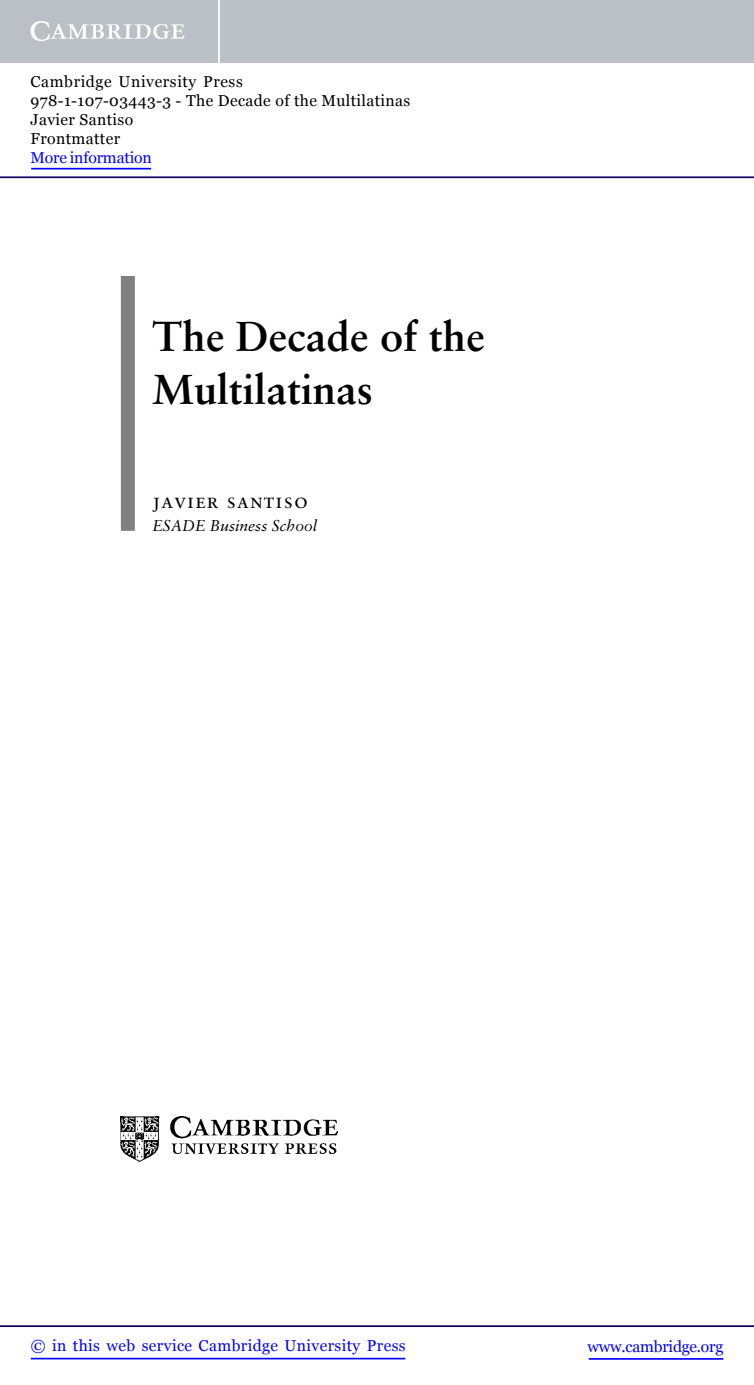
<style>
.page{position:relative;width:754px;height:1385px;background:#fff}
.page>*{position:absolute;margin:0;border:0;box-sizing:border-box;transform-origin:0 0}
.t1{font:700 41.82px/52.3px "Sabon";color:#000}
.t2{font:21px "Sabon Roman SC";letter-spacing:.055em;color:#000}
.t3{font:15.75px/18.9px "Georgia";letter-spacing:.025em;color:#000}
.t4{font:15.75px "Georgia";letter-spacing:.025em;color:#00f}
.t5{font:italic 15.75px "Sabon";color:#000}
.t6{font:15.75px "Georgia";letter-spacing:-.015em;color:#00f}
.t7{font:15.75px "Georgia";letter-spacing:-.01em;color:#00f}
</style>
<div class="page">
<div style="left:121px;top:276px;width:14px;height:255px;background:#808080"></div>
<img style="left:121px;top:1117px;width:216px;height:44px">
<hr style="left:589px;top:1358px;width:134px;height:1px;background:#00f">
<hr style="left:0;top:1325px;width:754px;height:2px;background:#150666">
<hr style="left:31px;top:1357px;width:374px;height:2px;background:#00f">
<div style="left:0;top:0;width:754px;height:63px;background:#bac0c6"></div>
<svg style="left:31px;top:21px;width:154px;height:20px"></svg>
<hr style="left:218px;top:0;width:2px;height:63px;background:#fff">
<hr style="left:0;top:176px;width:754px;height:2px;background:#150666">
<hr style="left:31px;top:168px;width:120px;height:1px;background:#00f">
<p class="t3" style="left:31px;top:72px;width:381px">Cambridge University Press<br>978-1-107-03443-3 - The Decade of the Multilatinas<br>Javier Santiso<br>Frontmatter</p>
<p class="t7" style="left:31px;top:148px;width:123px">More information</p>
<h1 class="t1" style="left:152px;top:314px;width:334px">The Decade of the<br>Multilatinas</h1>
<h2 class="t2" style="left:152px;top:492px;width:157px">javier santiso</h2>
<p class="t5" style="left:152px;top:519px;width:166px">ESADE Business School</p>
<p class="t4" style="left:31px;top:1337px;width:376px">© in this web service Cambridge University Press</p>
<p class="t6" style="left:587px;top:1337px;width:137px">www.cambridge.org</p>
</div>
